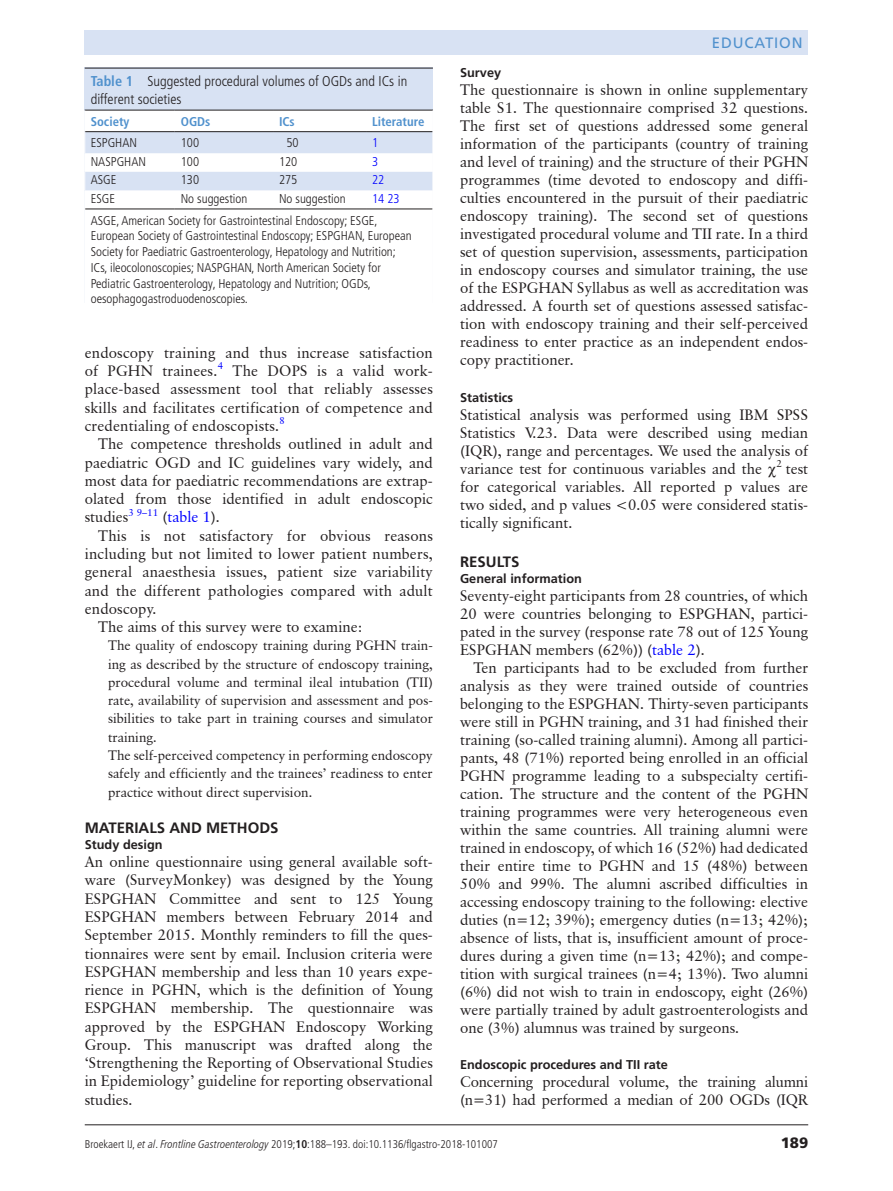
<style>
.page{position:relative;width:893px;height:1191px;background:#fff}
.page>*{position:absolute;margin:0;border:0;box-sizing:border-box;transform-origin:0 0}
.t1{font:15px/18px "Classical Garamond BT";color:#231f20;text-align:justify}
.t2{font:700 15px "Frutiger LT Std";color:#231f20}
.t3{font:15px "Frutiger LT Std";color:#5091cd}
.t4{font:15px "Classical Garamond BT";color:#00f}
.t5{font:900 15px "Frutiger LT Std";color:#231f20}
.t6{font:300 condensed 14.25px/17.2px "Frutiger LT Pro";color:#231f20}
.t7{font:13.5px/18.3px "Classical Garamond BT";color:#231f20}
.t8{font:300 condensed 12.75px/15.8px "Frutiger LT Pro";color:#231f20}
.t9{font:700 12.75px "Frutiger LT Std";color:#231f20}
.t10{font:700 condensed 12.75px "Frutiger LT Pro";color:#5091cd}
.t11{font:300 condensed 12.75px "Frutiger LT Pro";color:#00f}
.t12{font:300 condensed 11.25px "Frutiger LT Pro";color:#231f20}
.t13{font:9.9px "Classical Garamond BT";color:#00f}
.s1{font-weight:700;color:#5091cd}
.s2{color:#231f20}
.s3{color:#00f}
.s4{font-style:italic}
.s5{font-weight:700}
</style>
<div class="page">
<hr style="left:85px;top:1124px;width:723px;height:1px;background:#231f20">
<div style="left:85px;top:30px;width:723px;height:24px;background:#d8e2f3"></div>
<div style="left:85px;top:68px;width:348px;height:235px;background:#d8e2f3"></div>
<hr style="left:85px;top:68px;width:348px;height:1px;background:#231f20">
<svg style="left:85px;top:111px;width:348px;height:192px;fill:#fff"></svg>
<hr style="left:85px;top:110px;width:90px;height:1px;background:#231f20">
<hr style="left:85px;top:131px;width:90px;height:1px;background:#231f20">
<hr style="left:175px;top:110px;width:98px;height:1px;background:#231f20">
<hr style="left:175px;top:131px;width:98px;height:1px;background:#231f20">
<hr style="left:273px;top:110px;width:93px;height:1px;background:#231f20">
<hr style="left:273px;top:131px;width:93px;height:1px;background:#231f20">
<hr style="left:366px;top:110px;width:67px;height:1px;background:#231f20">
<hr style="left:366px;top:131px;width:67px;height:1px;background:#231f20">
<hr style="left:85px;top:209px;width:90px;height:1px;background:#231f20">
<hr style="left:175px;top:209px;width:98px;height:1px;background:#231f20">
<hr style="left:273px;top:209px;width:93px;height:1px;background:#231f20">
<hr style="left:366px;top:209px;width:67px;height:1px;background:#231f20">
<hr style="left:91px;top:302px;width:342px;height:2px;background:#fff">
<p class="t6" style="left:91px;top:73px;width:318px"><span class="s1">Table 1</span> Suggested procedural volumes of OGDs and ICs in different societies</p>
<p class="t10" style="left:91px;top:114px;width:40px">Society</p>
<p class="t10" style="left:181px;top:114px;width:31px">OGDs</p>
<p class="t10" style="left:279px;top:114px;width:17px">ICs</p>
<p class="t10" style="left:372px;top:114px;width:54px">Literature</p>
<p class="t8" style="left:91px;top:135px;width:48px">ESPGHAN</p>
<p class="t8" style="left:181px;top:135px;width:20px">100</p>
<p class="t8" style="left:287px;top:135px;width:14px">50</p>
<p class="t11" style="left:372px;top:135px;width:8px">1</p>
<p class="t8" style="left:91px;top:154px;width:57px">NASPGHAN</p>
<p class="t8" style="left:181px;top:154px;width:20px">100</p>
<p class="t8" style="left:279px;top:154px;width:20px">120</p>
<p class="t11" style="left:372px;top:154px;width:8px">3</p>
<p class="t8" style="left:91px;top:172px;width:27px">ASGE</p>
<p class="t8" style="left:181px;top:172px;width:20px">130</p>
<p class="t8" style="left:279px;top:172px;width:20px">275</p>
<p class="t11" style="left:372px;top:173px;width:14px">22</p>
<p class="t8" style="left:91px;top:191px;width:26px">ESGE</p>
<p class="t8" style="left:181px;top:191px;width:68px">No suggestion</p>
<p class="t8" style="left:279px;top:191px;width:68px">No suggestion</p>
<p class="t11" style="left:372px;top:191px;width:29px">14 23</p>
<p class="t8" style="left:91px;top:212px;width:322px">ASGE, American Society for Gastrointestinal Endoscopy; ESGE, European Society of Gastrointestinal Endoscopy; ESPGHAN, European Society for Paediatric Gastroenterology, Hepatology and Nutrition; ICs, ileocolonoscopies; NASPGHAN, North American Society for Pediatric Gastroenterology, Hepatology and Nutrition; OGDs, oesophagogastroduodenoscopies.</p>
<p class="t1" style="left:85px;top:343px;width:350px">endoscopy training and thus increase satisfaction of PGHN trainees.</p>
<p class="t13" style="left:218px;top:360px;width:7px">4</p>
<p class="t1" style="left:85px;top:361px;width:350px;text-indent:148px">The DOPS is a valid work&shy;place-based assessment tool that reliably assesses skills and facilitates certification of competence and credentialing of endoscopists.<sup>8</sup></p>
<p class="t1" style="left:85px;top:435px;width:350px;text-indent:14px">The competence thresholds outlined in adult and paediatric OGD and IC guidelines vary widely, and most data for paediatric recommendations are extrap&shy;olated from those identified in adult endoscopic studies</p>
<p class="t13" style="left:128px;top:506px;width:31px">3 9–11</p>
<p class="t4" style="left:162px;top:508px;width:59px"><span class="s2">(</span>table 1<span class="s2">).</span></p>
<p class="t1" style="left:98px;top:526px;width:336px">This is not satisfactory for obvious reasons</p>
<p class="t1" style="left:85px;top:544px;width:350px">including but not limited to lower patient numbers,</p>
<p class="t1" style="left:85px;top:563px;width:350px">general anaesthesia issues, patient size variability</p>
<p class="t1" style="left:85px;top:581px;width:350px">and the different pathologies compared with adult</p>
<p class="t1" style="left:85px;top:599px;width:74px">endoscopy.</p>
<p class="t1" style="left:98px;top:617px;width:266px">The aims of this survey were to examine:</p>
<p class="t7" style="left:108px;top:636px;width:326px">The quality of endoscopy training during PGHN train&shy;ing as described by the structure of endoscopy training, procedural volume and terminal ileal intubation (TII) rate, availability of supervision and assessment and pos&shy;sibilities to take part in training courses and simulator training.<br>The self-perceived competency in performing endoscopy safely and efficiently and the trainees’ readiness to enter practice without direct supervision.</p>
<p class="t2" style="left:85px;top:818px;width:195px">Materials and m ethods</p>
<p class="t9" style="left:85px;top:837px;width:79px">Study design</p>
<p class="t1" style="left:85px;top:852px;width:350px">An online questionnaire using general available soft&shy;ware (SurveyMonkey) was designed by the Young ESPGHAN Committee and sent to 125 Young ESPGHAN members between February 2014 and September 2015. Monthly reminders to fill the ques&shy;tionnaires were sent by email. Inclusion criteria were ESPGHAN membership and less than 10 years expe&shy;rience in PGHN, which is the definition of Young ESPGHAN membership. The questionnaire was approved by the ESPGHAN Endoscopy Working Group. This manuscript was drafted along the ‘Strengthening the Reporting of Observational Studies in Epidemiology’ guideline for reporting observational studies.</p>
<p class="t3" style="left:712px;top:34px;width:42px">EDUCATI</p>
<p class="t3" style="left:779px;top:34px;width:22px">ON</p>
<p class="t9" style="left:460px;top:65px;width:43px">Survey</p>
<p class="t1" style="left:460px;top:81px;width:350px">The questionnaire is shown in online supplementary table S1. The questionnaire comprised 32 questions.<br>The first set of questions addressed some general information of the participants (country of training and level of training) and the structure of their PGHN programmes (time devoted to endoscopy and diffi&shy;culties encountered in the pursuit of their paediatric endoscopy training). The second set of questions investigated procedural volume and TII rate. In a third set of question supervision, assessments, participation in endoscopy courses and simulator training, the use of the ESPGHAN Syllabus as well as accreditation was addressed. A fourth set of questions assessed satisfac&shy;tion with endoscopy training and their self-perceived readiness to enter practice as an independent endos&shy;copy practitioner.</p>
<p class="t9" style="left:460px;top:390px;width:55px">Statistics</p>
<p class="t1" style="left:460px;top:405px;width:350px">Statistical analysis was performed using IBM SPSS Statistics V.23. Data were described using median (IQR), range and percentages. We used the analysis of variance test for continuous variables and the <sup>2</sup> test for categorical variables. All reported p values are two sided, and p values &lt;0.05 were considered statis&shy;tically significant.</p>
<p class="t2" style="left:460px;top:553px;width:61px">Results</p>
<p class="t9" style="left:460px;top:570px;width:123px">General information</p>
<p class="t1" style="left:460px;top:586px;width:350px">Seventy-eight participants from 28 countries, of which 20 were countries belonging to ESPGHAN, partici&shy;pated in the survey (response rate 78 out of 125 Young ESPGHAN members (62%)) (<span class="s3">table 2</span>).</p>
<p class="t1" style="left:460px;top:658px;width:350px;text-indent:14px">Ten participants had to be excluded from further analysis as they were trained outside of countries belonging to the ESPGHAN. Thirty-seven participants were still in PGHN training, and 31 had finished their training (so-called training alumni). Among all partici&shy;pants, 48 (71%) reported being enrolled in an official PGHN programme leading to a subspecialty certifi&shy;cation. The structure and the content of the PGHN training programmes were very heterogeneous even within the same countries. All training alumni were trained in endoscopy, of which 16 (52%) had dedicated their entire time to PGHN and 15 (48%) between 50% and 99%. The alumni ascribed difficulties in accessing endoscopy training to the following: elective duties (n=12; 39%); emergency duties (n=13; 42%); absence of lists, that is, insufficient amount of proce&shy;dures during a given time (n=13; 42%); and compe&shy;tition with surgical trainees (n=4; 13%). Two alumni (6%) did not wish to train in endoscopy, eight (26%) were partially trained by adult gastroenterologists and one (3%) alumnus was trained by surgeons.</p>
<p class="t9" style="left:460px;top:1057px;width:209px">Endoscopic procedures and TII rate</p>
<p class="t1" style="left:460px;top:1073px;width:350px">Concerning procedural volume, the training alumni (n=31) had performed a median of 200 OGDs (IQR</p>
<p class="t12" style="left:85px;top:1137px;width:415px">Broekaert IJ, <span class="s4">et al</span>. <span class="s4">Frontline Gastroenterology</span> 2019;<span class="s5">10</span>:188–193. doi:10.1136/flgastro-2018-101007</p>
<p class="t5" style="left:781px;top:1133px;width:29px">189</p>
</div>
